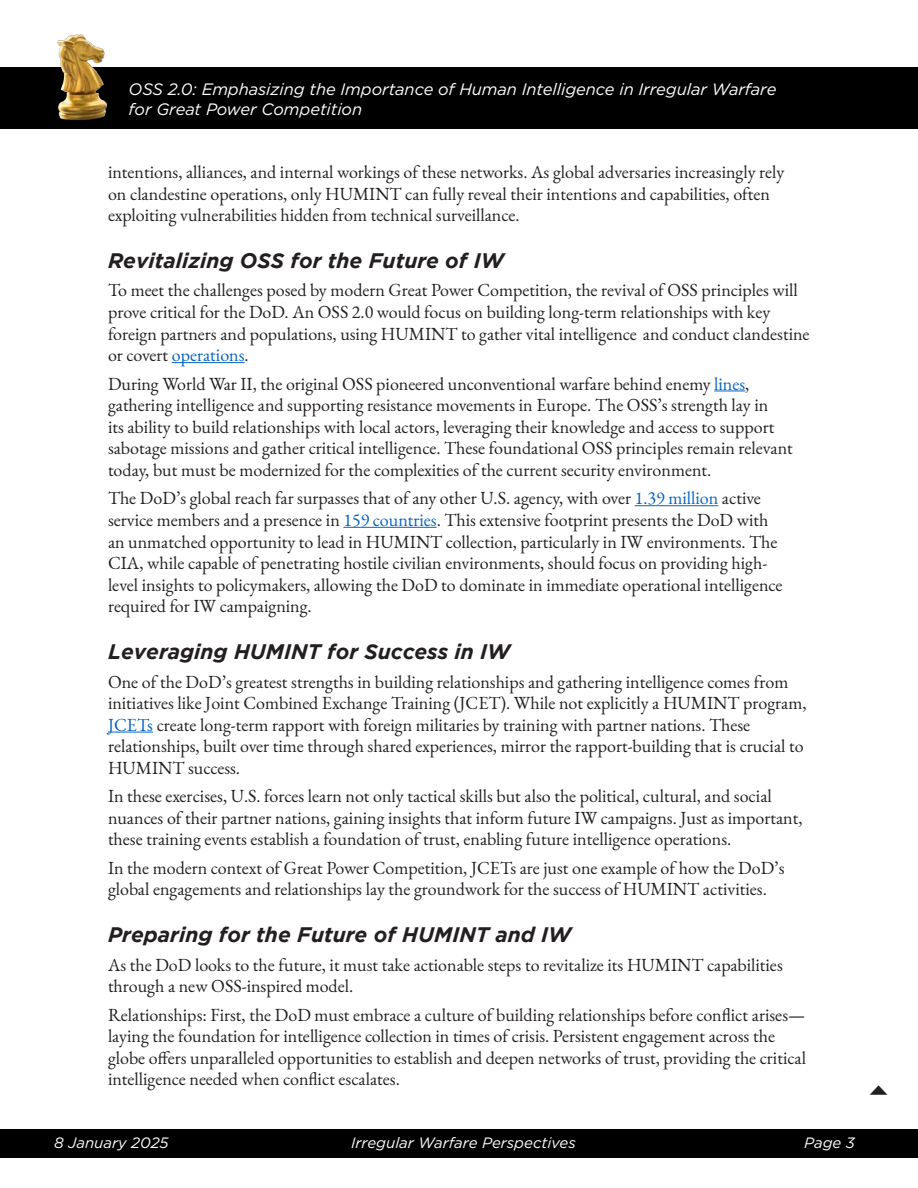
<style>
.page{position:relative;width:918px;height:1188px;background:#fff}
.page>*{position:absolute;margin:0;border:0;box-sizing:border-box;transform-origin:0 0}
.t1{font:italic 700 21px "Gotham";color:#231f20}
.t2{font:18px/21.6px "EB Garamond";color:#231f20}
.t3{font:italic 16.5px/19.8px "Gotham";letter-spacing:-.005em;color:#fff}
.t4{font:italic 15px "Gotham";color:#fff}
.s1{color:#0563c1}
</style>
<div class="page">
<div style="left:0;top:68px;width:918px;height:61px;background:#000"></div>
<div style="left:0;top:1130px;width:918px;height:28px;background:#000"></div>
<img style="left:57px;top:34px;width:50px;height:87px">
<hr style="left:172px;top:362px;width:73px;height:1px;background:#0563c1">
<hr style="left:714px;top:391px;width:31px;height:1px;background:#0563c1">
<hr style="left:635px;top:505px;width:83px;height:1px;background:#0563c1">
<hr style="left:343px;top:527px;width:94px;height:1px;background:#0563c1">
<hr style="left:108px;top:732px;width:45px;height:1px;background:#0563c1">
<p class="t3" style="left:129px;top:79px;width:649px">OSS 2.0: Emphasizing the Importance of Human Intelligence in Irregular Warfare for Great Power Competition</p>
<p class="t2" style="left:108px;top:161px;width:678px">intentions, alliances, and internal workings of these networks. As global adversaries increasingly rely on clandestine operations, only HUMINT can fully reveal their intentions and capabilities, often exploiting vulnerabilities hidden from technical surveillance.</p>
<p class="t1" style="left:108px;top:249px;width:398px">Revitalizing OSS for the Future of IW</p>
<p class="t2" style="left:108px;top:280px;width:703px">To meet the challenges posed by modern Great Power Competition, the revival of OSS principles will prove critical for the DoD. An OSS 2.0 would focus on building long-term relationships with key foreign partners and populations, using HUMINT to gather vital intelligence and conduct clandestine or covert <span class="s1">operations</span>.</p>
<p class="t2" style="left:108px;top:373px;width:686px">During World War II, the original OSS pioneered unconventional warfare behind enemy <span class="s1">lines</span>, gathering intelligence and supporting resistance movements in Europe. The OSS’s strength lay in<br>its ability to build relationships with local actors, leveraging their knowledge and access to support sabotage missions and gather critical intelligence. These foundational OSS principles remain relevant today, but must be modernized for the complexities of the current security environment.</p>
<p class="t2" style="left:108px;top:488px;width:676px">The DoD’s global reach far surpasses that of any other U.S. agency, with over <span class="s1">1.39 million</span> active service members and a presence in <span class="s1">159 countries</span>. This extensive footprint presents the DoD with an unmatched opportunity to lead in HUMINT collection, particularly in IW environments. The CIA, while capable of penetrating hostile civilian environments, should focus on providing high&shy;level insights to policymakers, allowing the DoD to dominate in immediate operational intelligence required for IW campaigning.</p>
<p class="t1" style="left:108px;top:640px;width:404px">Leveraging HUMINT for Success in IW</p>
<p class="t2" style="left:108px;top:671px;width:700px">One of the DoD’s greatest strengths in building relationships and gathering intelligence comes from initiatives like Joint Combined Exchange Training (JCET). While not explicitly a HUMINT program, <span class="s1">JCETs</span> create long-term rapport with foreign militaries by training with partner nations. These relationships, built over time through shared experiences, mirror the rapport-building that is crucial to HUMINT success.</p>
<p class="t2" style="left:108px;top:786px;width:696px">In these exercises, U.S. forces learn not only tactical skills but also the political, cultural, and social nuances of their partner nations, gaining insights that inform future IW campaigns. Just as important, these training events establish a foundation of trust, enabling future intelligence operations.</p>
<p class="t2" style="left:108px;top:857px;width:678px">In the modern context of Great Power Competition, JCETs are just one example of how the DoD’s global engagements and relationships lay the groundwork for the success of HUMINT activities.</p>
<p class="t1" style="left:108px;top:923px;width:465px">Preparing for the Future of HUMINT and IW</p>
<p class="t2" style="left:108px;top:954px;width:676px">As the DoD looks to the future, it must take actionable steps to revitalize its HUMINT capabilities through a new OSS-inspired model.</p>
<p class="t2" style="left:108px;top:1004px;width:700px">Relationships: First, the DoD must embrace a culture of building relationships before conflict arises— laying the foundation for intelligence collection in times of crisis. Persistent engagement across the globe offers unparalleled opportunities to establish and deepen networks of trust, providing the critical intelligence needed when conflict escalates.</p>
<p class="t4" style="left:54px;top:1134px;width:116px">8 January 2025</p>
<p class="t4" style="left:351px;top:1134px;width:226px">Irregular Warfare Perspectives</p>
<p class="t4" style="left:804px;top:1134px;width:52px">Page 3</p>
</div>
